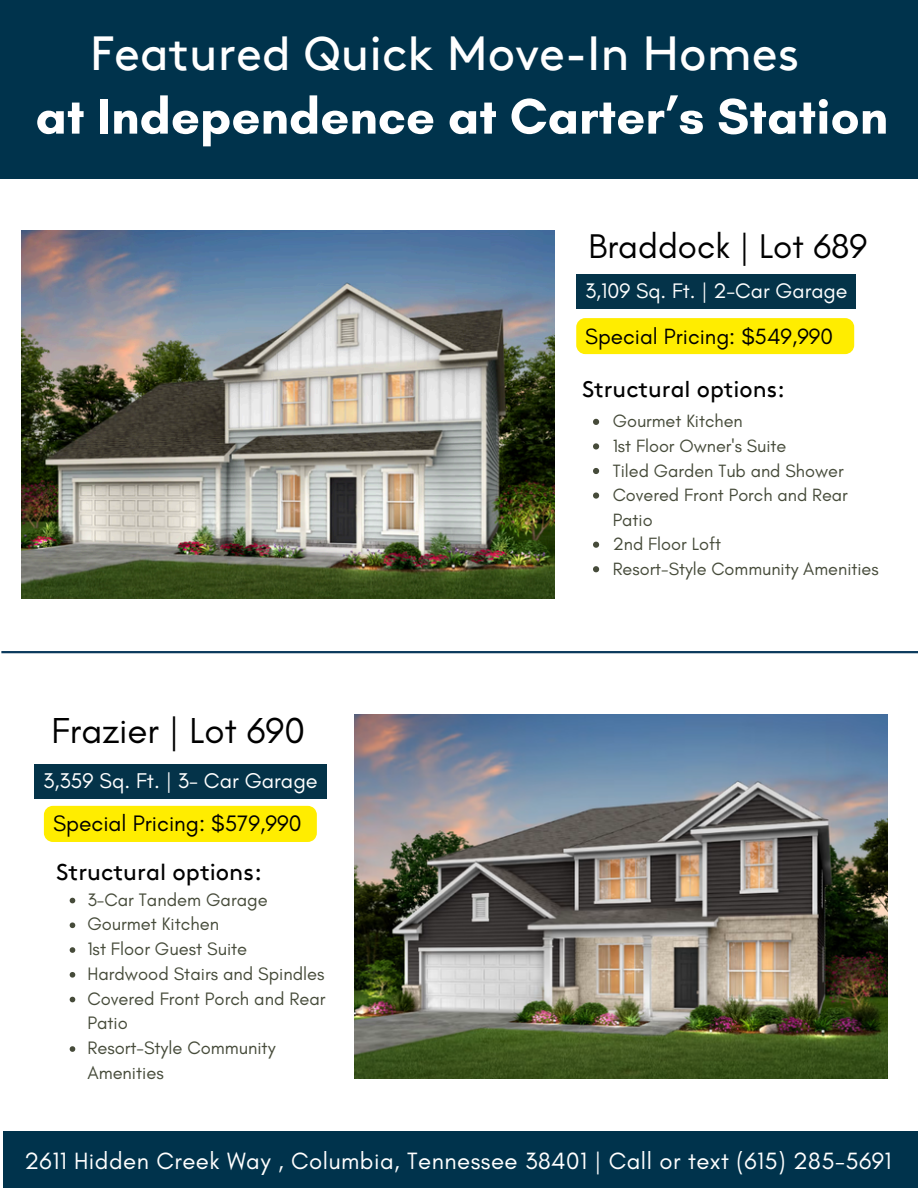
<style>
.page{position:relative;width:918px;height:1188px;background:#fff}
.page>*{position:absolute;margin:0;border:0;box-sizing:border-box;transform-origin:0 0}
.t1{font:700 51px "Glacial Indifference";color:#fff}
.t2{font:47.85px "Brown TT Regular Alt";color:#fff}
.t3{font:36.75px "Glacial Indifference";color:#000}
.t4{font:34.95px "Glacial Indifference";color:#000}
.t5{font:24px "Glacial Indifference";letter-spacing:.02em;color:#fff}
.t6{font:23.25px "Brown TT Regular Alt";color:#000}
.t7{font:22.95px "Brown TT Regular Alt";color:#000}
.t8{font:22.8px "Glacial Indifference";color:#000}
.t9{font:22.5px "Glacial Indifference";color:#000}
.t10{font:21.75px "Glacial Indifference";color:#fff}
.t11{font:21.45px "Glacial Indifference";color:#fff}
.t12{font:18.3px/24.8px "Glacial Indifference";color:#464b3a}
.t13{font:18.15px/24.6px "Glacial Indifference";color:#464b3a}
</style>
<div class="page">
<div style="left:0;top:0;width:918px;height:179px;background:#00334c"></div>
<hr style="left:1px;top:651px;width:917px;height:2px;background:#0b3a5d">
<div style="left:3px;top:1131px;width:915px;height:57px;background:#00334c"></div>
<img style="left:354px;top:714px;width:534px;height:365px">
<img style="left:22px;top:230px;width:533px;height:368px">
<svg style="left:70px;top:898px;width:5px;height:5px"></svg>
<svg style="left:70px;top:922px;width:5px;height:6px"></svg>
<svg style="left:70px;top:947px;width:5px;height:6px"></svg>
<svg style="left:70px;top:972px;width:5px;height:6px"></svg>
<svg style="left:70px;top:997px;width:5px;height:5px"></svg>
<svg style="left:70px;top:1046px;width:5px;height:6px"></svg>
<svg style="left:593px;top:419px;width:6px;height:6px"></svg>
<svg style="left:593px;top:443px;width:6px;height:7px"></svg>
<svg style="left:593px;top:468px;width:6px;height:6px"></svg>
<svg style="left:593px;top:492px;width:6px;height:7px"></svg>
<svg style="left:593px;top:542px;width:6px;height:6px"></svg>
<svg style="left:593px;top:566px;width:6px;height:6px"></svg>
<div style="left:34px;top:764px;width:292px;height:35px;background:#043349"></div>
<div style="left:577px;top:274px;width:279px;height:35px;background:#043349"></div>
<div style="left:576px;top:318px;width:278px;height:36px;background:#ffed00;border-radius:9px"></div>
<div style="left:44px;top:806px;width:273px;height:36px;background:#ffed00"></div>
<p class="t2" style="left:90px;top:35px;width:712px">Featured Quick Move-In Homes</p>
<p class="t1" style="left:35px;top:85px;width:854px">at Independence at Carter’s Station</p>
<p class="t4" style="left:589px;top:225px;width:280px">Braddock | Lot 689</p>
<p class="t11" style="left:585px;top:278px;width:264px">3,109 Sq. Ft. | 2-Car Garage</p>
<p class="t9" style="left:585px;top:323px;width:249px">Special Pricing: $549,990</p>
<p class="t7" style="left:582px;top:379px;width:204px">Structural options:</p>
<h3 class="t3" style="left:52px;top:708px;width:255px">Frazier | Lot 690</h3>
<p class="t10" style="left:43px;top:768px;width:276px">3,359 Sq. Ft. | 3- Car Garage</p>
<p class="t8" style="left:53px;top:809px;width:250px">Special Pricing: $579,990</p>
<p class="t6" style="left:56px;top:862px;width:207px">Structural options:</p>
<h5 class="t12" style="left:87px;top:887px;width:182px">3-Car Tandem Garage</h5>
<h4 class="t12" style="left:87px;top:912px;width:133px">Gourmet Kitchen</h4>
<h4 class="t12" style="left:87px;top:936px;width:161px">1st Floor Guest Suite</h4>
<p class="t12" style="left:87px;top:961px;width:239px">Hardwood Stairs and Spindles</p>
<p class="t12" style="left:87px;top:986px;width:240px">Covered Front Porch and Rear<br>Patio</p>
<p class="t12" style="left:87px;top:1035px;width:190px">Resort-Style Community<br>Amenities</p>
<p class="t13" style="left:613px;top:409px;width:132px">Gourmet Kitchen</p>
<p class="t13" style="left:613px;top:433px;width:175px">1st Floor Owner's Suite</p>
<h3 class="t13" style="left:613px;top:458px;width:232px">Tiled Garden Tub and Shower</h3>
<h4 class="t13" style="left:613px;top:482px;width:237px">Covered Front Porch and Rear<br>Patio</h4>
<h4 class="t13" style="left:613px;top:532px;width:110px">2nd Floor Loft</h4>
<h4 class="t13" style="left:613px;top:556px;width:267px">Resort-Style Community Amenities</h4>
<h4 class="t5" style="left:24px;top:1146px;width:869px">2611 Hidden Creek Way , Columbia, Tennessee 38401 | Call or text (615) 285-5691</h4>
</div>
